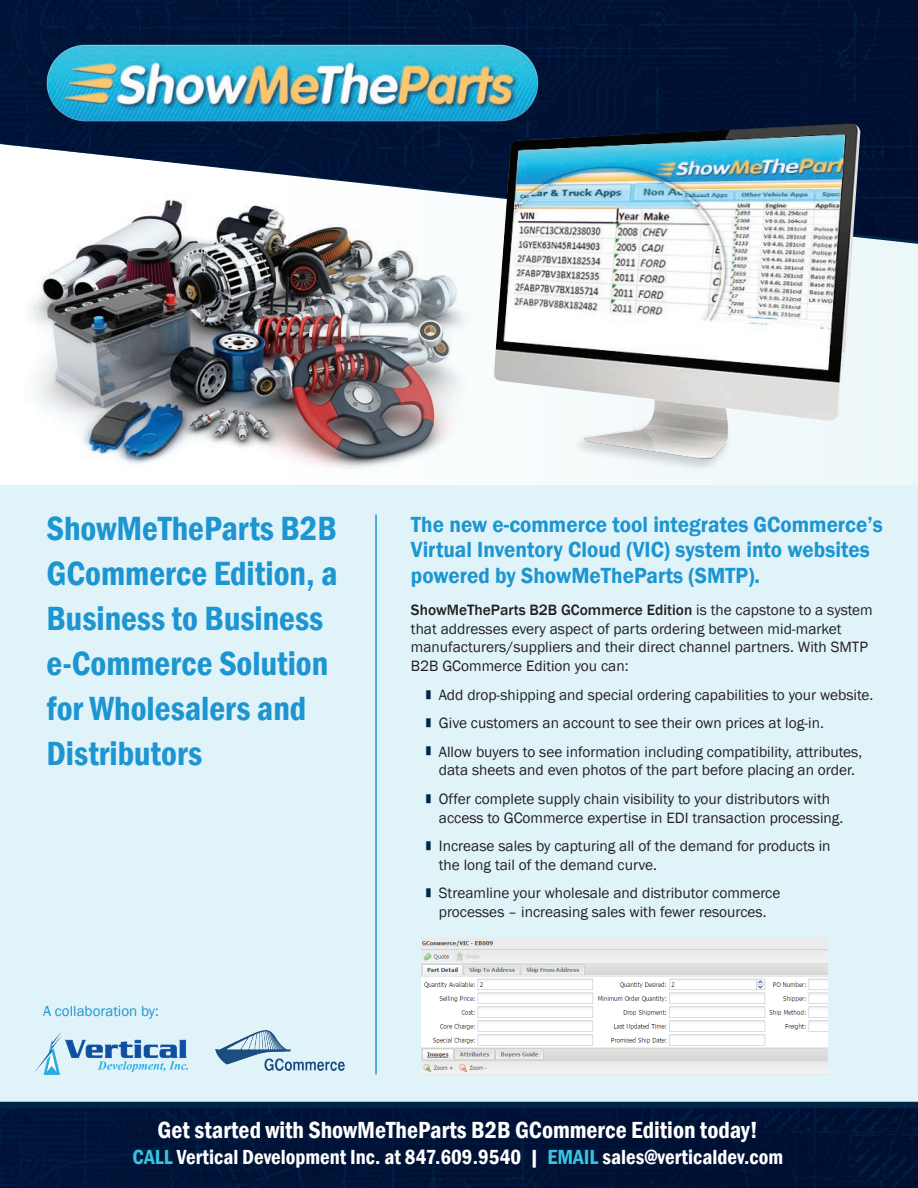
<style>
.page{position:relative;width:918px;height:1188px;background:#fff}
.page>*{position:absolute;margin:0;border:0;box-sizing:border-box;transform-origin:0 0}
.t1{font:600 condensed 34.5px/45px "Franklin Gothic";color:#1c95d1}
.t2{font:600 condensed 24px "Franklin Gothic";color:#fff}
.t3{font:600 22.5px/25.5px "Franklin Gothic";color:#1c95d1;scale:.94 1}
.t4{font:600 condensed 21px "Franklin Gothic";color:#fff}
.t5{font:15.3px/28.5px "Franklin Gothic";color:#231f20}
.t6{font:15px "Franklin Gothic";color:#1c95d1}
.s1{font-weight:500}
.s2{color:#38c3e1}
</style>
<div class="page">
<img style="left:14px;top:246px;width:272px;height:240px">
<img style="left:286px;top:246px;width:632px;height:240px">
<div style="left:0;top:486px;width:918px;height:631px;background:#dff3f9"></div>
<svg style="left:0;top:1102px;width:918px;height:86px;background:#001437"></svg>
<svg style="left:0;top:0;width:918px;height:246px;fill:#001337"></svg>
<div style="left:38px;top:36px;width:518px;height:103px;background:#231f20;opacity:.13"></div>
<img style="left:46px;top:45px;width:492px;height:76px">
<img style="left:215px;top:1030px;width:130px;height:41px">
<hr style="left:375px;top:514px;width:2px;height:560px;background:#1c95d1">
<img style="left:34px;top:1032px;width:153px;height:42px">
<div style="left:572px;top:419px;width:161px;height:54px;background:#231f20;opacity:.21"></div>
<img style="left:493px;top:124px;width:367px;height:336px">
<img style="left:421px;top:938px;width:406px;height:136px">
<h1 class="t1" style="left:46px;top:506px;width:293px">ShowMeTheParts B2B<br>GCommerce Edition, a<br>Business to Business e-Commerce Solution for Wholesalers and<br>Distributors</h1>
<h3 class="t3" style="left:411px;top:512px;width:504px">The new e-commerce tool integrates GCommerce’s<br>Virtual Inventory Cloud (VIC) system into websites powered by ShowMeTheParts (SMTP).</h3>
<p class="t5" style="left:411px;top:601px;width:463px;line-height:18.8px"><span class="s1">ShowMeTheParts B2B GCommerce Edition</span> is the capstone to a system that addresses every aspect of parts ordering between mid-market manufacturers/suppliers and their direct channel partners. With SMTP B2B GCommerce Edition you can:</p>
<p class="t5" style="left:426px;top:681px;width:448px"><sup>▌</sup> Add drop-shipping and special ordering capabilities to your website. <sup>▌</sup> Give customers an account to see their own prices at log-in.<br><sup>▌</sup> Allow buyers to see information including compatibility, attributes,</p>
<p class="t5" style="left:426px;top:756px;width:430px;text-indent:12px">data sheets and even photos of the part before placing an order. <sup>▌</sup> Offer complete supply chain visibility to your distributors with</p>
<p class="t5" style="left:426px;top:804px;width:418px;text-indent:12px">access to GCommerce expertise in EDI transaction processing. <sup>▌</sup> Increase sales by capturing all of the demand for products in</p>
<p class="t5" style="left:426px;top:851px;width:355px;text-indent:12px">the long tail of the demand curve.<br><sup>▌</sup> Streamline your wholesale and distributor commerce</p>
<p class="t5" style="left:439px;top:898px;width:329px">processes – increasing sales with fewer resources.</p>
<p class="t6" style="left:43px;top:1001px;width:117px">A collaboration by:</p>
<h2 class="t2" style="left:158px;top:1114px;width:602px">Get started with ShowMeTheParts B2B GCommerce Edition today!</h2>
<h3 class="t4" style="left:133px;top:1143px;width:652px"><span class="s2">CALL</span> Vertical Development Inc. at 847.609.9540 | <span class="s2">EMAIL</span> sales@verticaldev.com</h3>
</div>
